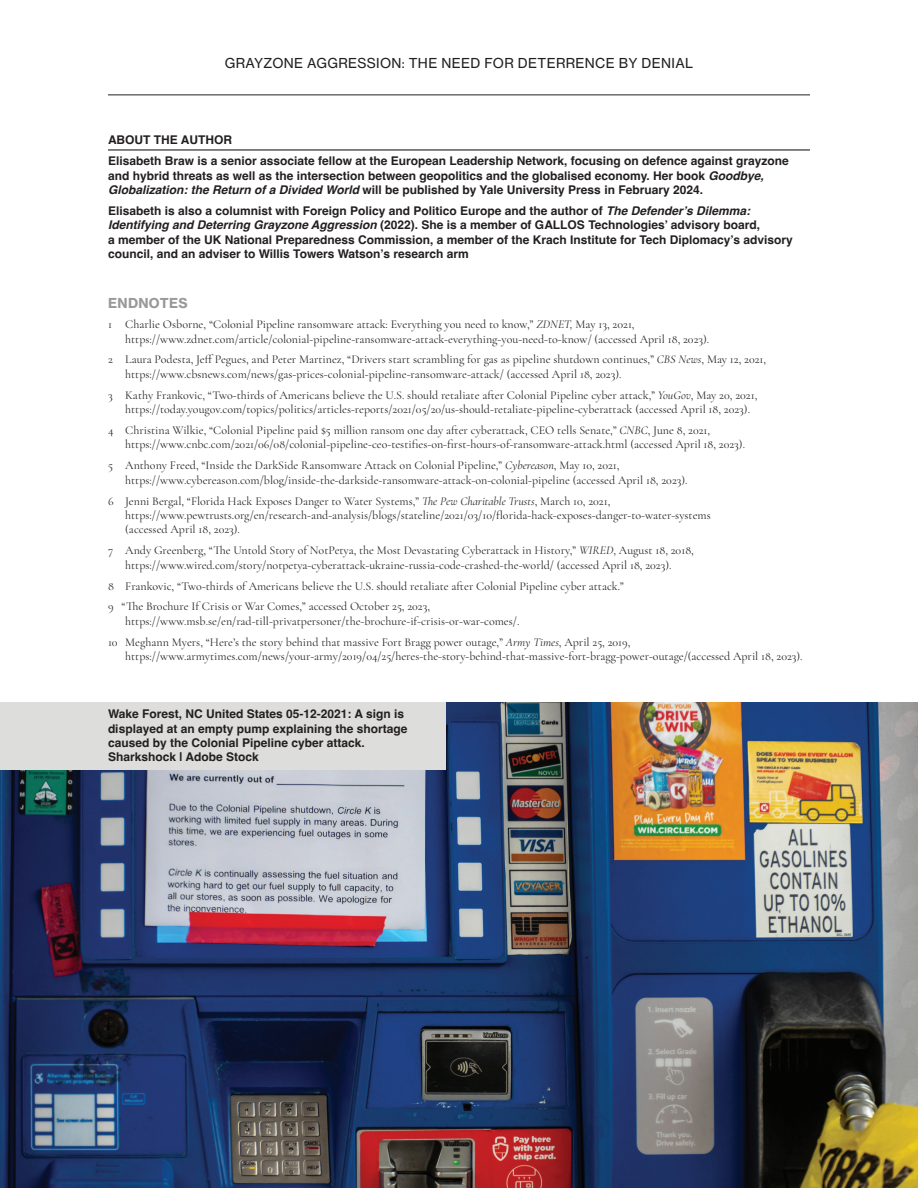
<style>
.page{position:relative;width:918px;height:1188px;background:#fff}
.page>*{position:absolute;margin:0;border:0;box-sizing:border-box;transform-origin:0 0}
.t1{font:13.5px "N Haas Grotesk TX Pro 55 Rg";letter-spacing:.025em;color:#231f20}
.t2{font:13.5px "N Haas Grotesk TX Pro 75 Bd";letter-spacing:.025em;color:#9a9999}
.t3{font:12px/14.4px "Cormorant Garamond";color:#231f20}
.t4{font:700 12px/14.4px "Helvetica";color:#231f20}
.s1{font-style:italic}
</style>
<div class="page">
<img style="left:0;top:702px;width:918px;height:486px">
<hr style="left:108px;top:94px;width:702px;height:1px;background:#231f20">
<div style="left:0;top:702px;width:446px;height:68px;background:#dddddb"></div>
<hr style="left:108px;top:149px;width:702px;height:2px;background:#231f20">
<p class="t1" style="left:225px;top:54px;width:470px">GRAYZONE AGGRESSION: THE NEED FOR DETERRENCE BY DENIAL</p>
<p class="t4" style="left:108px;top:131px;width:682px;line-height:21.1px">ABOUT THE AUTHOR<br>Elisabeth Braw is a senior associate fellow at the European Leadership Network, focusing on defence against grayzone</p>
<p class="t4" style="left:108px;top:169px;width:657px">and hybrid threats as well as the intersection between geopolitics and the globalised economy. Her book <span class="s1">Goodbye,<br>Globalization: the Return of a Divided World</span> will be published by Yale University Press in February 2024.</p>
<p class="t4" style="left:108px;top:205px;width:686px">Elisabeth is also a columnist with Foreign Policy and Politico Europe and the author of <span class="s1">The Defender’s Dilemma:<br>Identifying and Deterring Grayzone Aggression</span> (2022). She is a member of GALLOS Technologies’ advisory board,<br>a member of the UK National Preparedness Commission, a member of the Krach Institute for Tech Diplomacy’s advisory council, and an adviser to Willis Towers Watson’s research arm</p>
<p class="t2" style="left:108px;top:295px;width:81px">ENDNOTES</p>
<p class="t3" style="left:125px;top:317px;width:585px;text-indent:-17px">1 Charlie Osborne, “Colonial Pipeline ransomware attack: Everything you need to know,” <span class="s1">ZDNET,</span> May 13, 2021, https://www.zdnet.com/article/colonial-pipeline-ransomware-attack-everything-you-need-to-know/ (accessed April 18, 2023).</p>
<p class="t3" style="left:125px;top:352px;width:642px;text-indent:-17px">2 Laura Podesta, Jeff Pegues, and Peter Martinez, “Drivers start scrambling for gas as pipeline shutdown continues,” <span class="s1">CBS News</span>, May 12, 2021, https://www.cbsnews.com/news/gas-prices-colonial-pipeline-ransomware-attack/ (accessed April 18, 2023).</p>
<p class="t3" style="left:125px;top:388px;width:634px;text-indent:-17px">3 Kathy Frankovic, “Two-thirds of Americans believe the U.S. should retaliate after Colonial Pipeline cyber attack,” <span class="s1">YouGov</span>, May 20, 2021, https://today.yougov.com/topics/politics/articles-reports/2021/05/20/us-should-retaliate-pipeline-cyberattack (accessed April 18, 2023).</p>
<p class="t3" style="left:125px;top:423px;width:621px;text-indent:-17px">4 Christina Wilkie, “Colonial Pipeline paid $5 million ransom one day after cyberattack, CEO tells Senate,” <span class="s1">CNBC</span>, June 8, 2021, https://www.cnbc.com/2021/06/08/colonial-pipeline-ceo-testifies-on-first-hours-of-ransomware-attack.html (accessed April 18, 2023).</p>
<p class="t3" style="left:125px;top:458px;width:564px;text-indent:-17px">5 Anthony Freed, “Inside the DarkSide Ransomware Attack on Colonial Pipeline,” <span class="s1">Cybereason</span>, May 10, 2021, https://www.cybereason.com/blog/inside-the-darkside-ransomware-attack-on-colonial-pipeline (accessed April 18, 2023).</p>
<p class="t3" style="left:125px;top:493px;width:587px;text-indent:-17px">6 Jenni Bergal, “Florida Hack Exposes Danger to Water Systems,” <span class="s1">The Pew Charitable Trusts</span>, March 10, 2021, https://www.pewtrusts.org/en/research-and-analysis/blogs/stateline/2021/03/10/florida-hack-exposes-danger-to-water-systems (accessed April 18, 2023).</p>
<p class="t3" style="left:108px;top:543px;width:587px;text-align:center">7 Andy Greenberg, “The Untold Story of NotPetya, the Most Devastating Cyberattack in History,” <span class="s1">WIRED</span>, August 18, 2018, https://www.wired.com/story/notpetya-cyberattack-ukraine-russia-code-crashed-the-world/ (accessed April 18, 2023).</p>
<p class="t3" style="left:108px;top:575px;width:518px;line-height:20.9px">8 Frankovic, “Two-thirds of Americans believe the U.S. should retaliate after Colonial Pipeline cyber attack.”<br>9 “The Brochure If Crisis or War Comes,” accessed October 25, 2023,</p>
<p class="t3" style="left:108px;top:611px;width:524px;line-height:20.9px;text-indent:17px">https://www.msb.se/en/rad-till-privatpersoner/the-brochure-if-crisis-or-war-comes/.<br>10 Meghann Myers, “Here’s the story behind that massive Fort Bragg power outage,” <span class="s1">Army Times</span>, April 25, 2019,</p>
<p class="t3" style="left:125px;top:649px;width:679px">https://www.armytimes.com/news/your-army/2019/04/25/heres-the-story-behind-that-massive-fort-bragg-power-outage/(accessed April 18, 2023).</p>
<p class="t4" style="left:108px;top:708px;width:301px">Wake Forest, NC United States 05-12-2021: A sign is displayed at an empty pump explaining the shortage caused by the Colonial Pipeline cyber attack.<br>Sharkshock | Adobe Stock</p>
</div>
